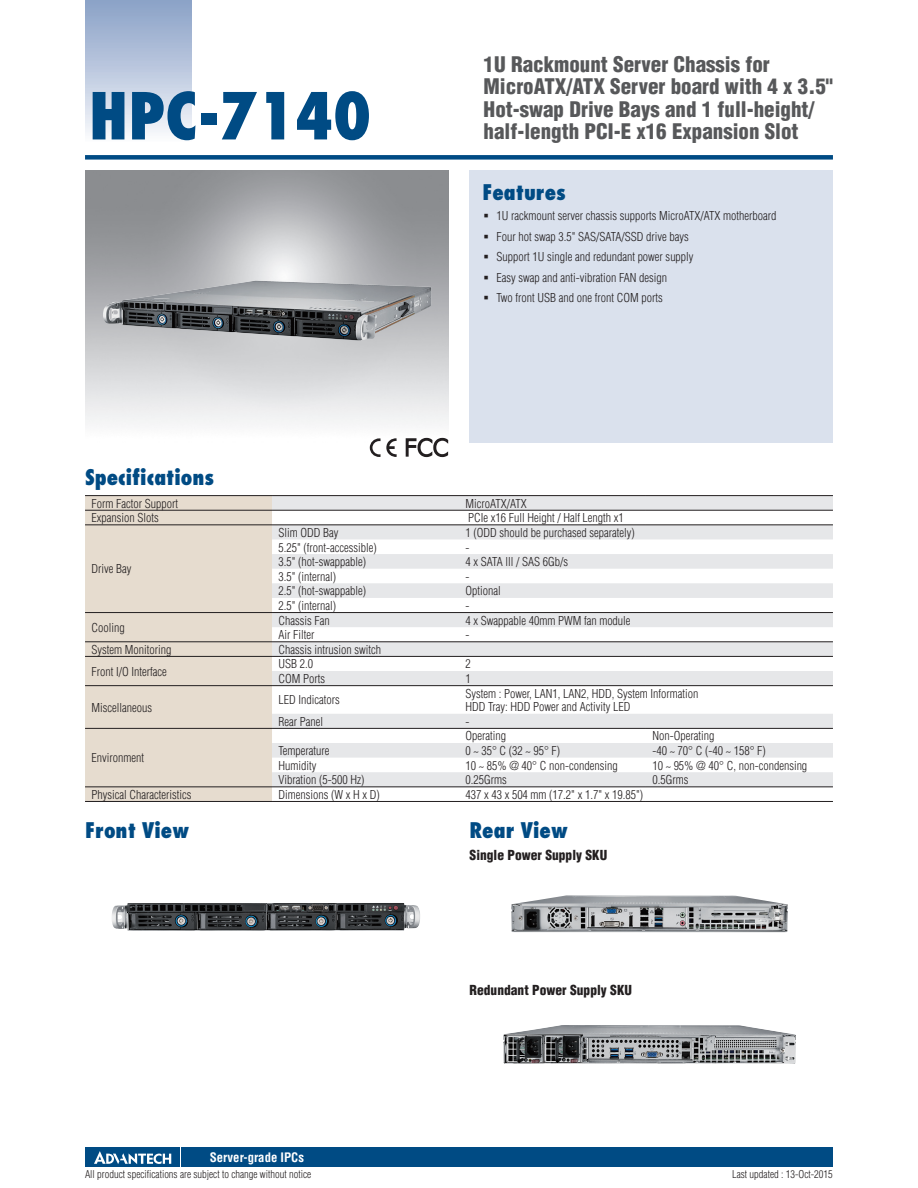
<style>
.page{position:relative;width:918px;height:1188px;background:#fff}
.page>*{position:absolute;margin:0;border:0;box-sizing:border-box;transform-origin:0 0}
.DS_Model_Name_1P{font:800 condensed 63px "Futura";color:#004b84}
.DS_Headline-1P{font:900 condensed 21px/22.5px "Helvetica";color:#57585a}
.DS_Paragraph_Header{font:800 condensed 21px "Futura";color:#004b84}
.DS_Paragraph_Subhead{font:900 condensed 13.5px "Helvetica";color:#231f20}
.t1{font:700 condensed 12.75px "Helvetica";color:#fff}
.DS_Tab-data{font:300 condensed 12px "Helvetica";color:#231f20}
.t2{font:300 condensed 10.5px "Helvetica";color:#231f20}
</style>
<div class="page">
<div style="left:85px;top:155px;width:748px;height:5px;background:#004b84"></div>
<div style="left:85px;top:0;width:106px;height:143px;background:linear-gradient(to bottom,#879fc5,#fafafd)"></div>
<div style="left:182px;top:1147px;width:651px;height:20px;background:#004b84"></div>
<div style="left:85px;top:1147px;width:95px;height:20px;background:#004b84"></div>
<svg style="left:94px;top:1151px;width:77px;height:13px"></svg>
<div style="left:470px;top:170px;width:363px;height:272px;background:#dae1ed"></div>
<div style="left:85px;top:496px;width:187px;height:305px;background:#e6dccf"></div>
<svg style="left:272px;top:496px;width:561px;height:290px;fill:#edeeef"></svg>
<hr style="left:85px;top:495px;width:187px;height:1px;background:#231f20">
<hr style="left:272px;top:495px;width:187px;height:1px;background:#231f20">
<hr style="left:459px;top:495px;width:187px;height:1px;background:#231f20">
<hr style="left:646px;top:495px;width:187px;height:1px;background:#231f20">
<hr style="left:85px;top:510px;width:187px;height:1px;background:#231f20">
<hr style="left:272px;top:510px;width:187px;height:1px;background:#231f20">
<hr style="left:459px;top:510px;width:187px;height:1px;background:#231f20">
<hr style="left:646px;top:510px;width:187px;height:1px;background:#231f20">
<hr style="left:85px;top:524px;width:187px;height:1px;background:#231f20">
<hr style="left:85px;top:612px;width:187px;height:1px;background:#231f20">
<hr style="left:272px;top:524px;width:187px;height:1px;background:#231f20">
<hr style="left:459px;top:524px;width:187px;height:1px;background:#231f20">
<hr style="left:646px;top:524px;width:187px;height:1px;background:#231f20">
<hr style="left:272px;top:612px;width:187px;height:1px;background:#231f20">
<hr style="left:459px;top:612px;width:187px;height:1px;background:#231f20">
<hr style="left:646px;top:612px;width:187px;height:1px;background:#231f20">
<hr style="left:85px;top:641px;width:187px;height:1px;background:#231f20">
<hr style="left:272px;top:641px;width:187px;height:1px;background:#231f20">
<hr style="left:459px;top:641px;width:187px;height:1px;background:#231f20">
<hr style="left:646px;top:641px;width:187px;height:1px;background:#231f20">
<hr style="left:85px;top:656px;width:187px;height:1px;background:#231f20">
<hr style="left:272px;top:656px;width:187px;height:1px;background:#231f20">
<hr style="left:459px;top:656px;width:187px;height:1px;background:#231f20">
<hr style="left:646px;top:656px;width:187px;height:1px;background:#231f20">
<hr style="left:85px;top:685px;width:187px;height:1px;background:#231f20">
<hr style="left:85px;top:728px;width:187px;height:1px;background:#231f20">
<hr style="left:272px;top:685px;width:187px;height:1px;background:#231f20">
<hr style="left:459px;top:685px;width:187px;height:1px;background:#231f20">
<hr style="left:646px;top:685px;width:187px;height:1px;background:#231f20">
<hr style="left:272px;top:728px;width:187px;height:1px;background:#231f20">
<hr style="left:459px;top:728px;width:187px;height:1px;background:#231f20">
<hr style="left:646px;top:728px;width:187px;height:1px;background:#231f20">
<hr style="left:85px;top:786px;width:187px;height:1px;background:#231f20">
<hr style="left:272px;top:786px;width:187px;height:1px;background:#231f20">
<hr style="left:459px;top:786px;width:187px;height:1px;background:#231f20">
<hr style="left:646px;top:786px;width:187px;height:1px;background:#231f20">
<hr style="left:85px;top:801px;width:187px;height:1px;background:#231f20">
<hr style="left:272px;top:801px;width:187px;height:1px;background:#231f20">
<hr style="left:459px;top:801px;width:187px;height:1px;background:#231f20">
<hr style="left:646px;top:801px;width:187px;height:1px;background:#231f20">
<svg style="left:370px;top:438px;width:27px;height:19px"></svg>
<svg style="left:405px;top:437px;width:43px;height:20px"></svg>
<img style="left:103px;top:281px;width:328px;height:60px">
<img style="left:112px;top:903px;width:308px;height:28px">
<img style="left:511px;top:895px;width:277px;height:37px">
<img style="left:503px;top:1025px;width:293px;height:39px">
<p class="DS_Model_Name_1P" style="left:89px;top:76px;width:284px">HPC-7140</p>
<p class="DS_Headline-1P" style="left:484px;top:53px;width:351px">1U Rackmount Server Chassis for MicroATX/ATX Server board with 4 x 3.5" Hot-swap Drive Bays and 1 full-height/ half-length PCI-E x16 Expansion Slot</p>
<h2 class="DS_Paragraph_Header" style="left:482px;top:178px;width:85px">Features</h2>
<p class="DS_Tab-data" style="left:496px;top:209px;width:282px">1U rackmount server chassis supports MicroATX/ATX motherboard</p>
<p class="DS_Tab-data" style="left:496px;top:229px;width:194px">Four hot swap 3.5" SAS/SATA/SSD drive bays</p>
<p class="DS_Tab-data" style="left:496px;top:250px;width:199px">Support 1U single and redundant power supply</p>
<p class="DS_Tab-data" style="left:496px;top:271px;width:172px">Easy swap and anti-vibration FAN design</p>
<p class="DS_Tab-data" style="left:496px;top:291px;width:168px">Two front USB and one front COM ports</p>
<p class="DS_Paragraph_Header" style="left:85px;top:463px;width:131px">Specifications</p>
<p class="DS_Tab-data" style="left:91px;top:496px;width:88px">Form Factor Support</p>
<p class="DS_Tab-data" style="left:465px;top:496px;width:63px">MicroATX/ATX</p>
<p class="DS_Tab-data" style="left:91px;top:511px;width:69px">Expansion Slots</p>
<p class="DS_Tab-data" style="left:468px;top:511px;width:157px">PCIe x16 Full Height / Half Length x1</p>
<p class="DS_Tab-data" style="left:91px;top:562px;width:42px">Drive Bay</p>
<p class="DS_Tab-data" style="left:278px;top:526px;width:62px">Slim ODD Bay</p>
<p class="DS_Tab-data" style="left:465px;top:526px;width:171px">1 (ODD should be purchased separately)</p>
<p class="DS_Tab-data" style="left:278px;top:540px;width:100px">5.25" (front-accessible)</p>
<p class="DS_Tab-data" style="left:465px;top:540px;width:5px">-</p>
<p class="DS_Tab-data" style="left:278px;top:555px;width:89px">3.5" (hot-swappable)</p>
<p class="DS_Tab-data" style="left:465px;top:555px;width:104px">4 x SATA lll / SAS 6Gb/s</p>
<p class="DS_Tab-data" style="left:278px;top:569px;width:59px">3.5" (internal)</p>
<p class="DS_Tab-data" style="left:465px;top:569px;width:5px">-</p>
<p class="DS_Tab-data" style="left:278px;top:584px;width:89px">2.5" (hot-swappable)</p>
<p class="DS_Tab-data" style="left:465px;top:584px;width:37px">Optional</p>
<p class="DS_Tab-data" style="left:278px;top:599px;width:59px">2.5" (internal)</p>
<p class="DS_Tab-data" style="left:465px;top:599px;width:5px">-</p>
<p class="DS_Tab-data" style="left:91px;top:621px;width:35px">Cooling</p>
<p class="DS_Tab-data" style="left:278px;top:613px;width:53px">Chassis Fan</p>
<p class="DS_Tab-data" style="left:465px;top:613px;width:167px">4 x Swappable 40mm PWM fan module</p>
<p class="DS_Tab-data" style="left:278px;top:628px;width:37px">Air Filter</p>
<p class="DS_Tab-data" style="left:465px;top:628px;width:5px">-</p>
<p class="DS_Tab-data" style="left:91px;top:643px;width:81px">System Monitoring</p>
<p class="DS_Tab-data" style="left:278px;top:643px;width:104px">Chassis intrusion switch</p>
<p class="DS_Tab-data" style="left:91px;top:664px;width:77px">Front I/O Interface</p>
<p class="DS_Tab-data" style="left:278px;top:657px;width:36px">USB 2.0</p>
<p class="DS_Tab-data" style="left:465px;top:657px;width:7px">2</p>
<p class="DS_Tab-data" style="left:278px;top:672px;width:48px">COM Ports</p>
<p class="DS_Tab-data" style="left:465px;top:672px;width:7px">1</p>
<p class="DS_Tab-data" style="left:91px;top:700px;width:62px">Miscellaneous</p>
<p class="DS_Tab-data" style="left:91px;top:751px;width:54px">Environment</p>
<p class="DS_Tab-data" style="left:278px;top:693px;width:63px">LED Indicators</p>
<p class="DS_Tab-data" style="left:465px;top:686px;width:235px">System : Power, LAN1, LAN2, HDD, System Information</p>
<p class="DS_Tab-data" style="left:465px;top:700px;width:167px">HDD Tray: HDD Power and Activity LED</p>
<p class="DS_Tab-data" style="left:278px;top:715px;width:46px">Rear Panel</p>
<p class="DS_Tab-data" style="left:465px;top:715px;width:5px">-</p>
<p class="DS_Tab-data" style="left:465px;top:729px;width:42px">Operating</p>
<p class="DS_Tab-data" style="left:652px;top:729px;width:63px">Non-Operating</p>
<p class="DS_Tab-data" style="left:278px;top:744px;width:53px">Temperature</p>
<p class="DS_Tab-data" style="left:465px;top:744px;width:96px">0 ~ 35° C (32 ~ 95° F)</p>
<p class="DS_Tab-data" style="left:652px;top:744px;width:115px">-40 ~ 70° C (-40 ~ 158° F)</p>
<p class="DS_Tab-data" style="left:278px;top:758px;width:39px">Humidity</p>
<p class="DS_Tab-data" style="left:465px;top:758px;width:154px">10 ~ 85% @ 40° C non-condensing</p>
<p class="DS_Tab-data" style="left:652px;top:758px;width:156px">10 ~ 95% @ 40° C, non-condensing</p>
<p class="DS_Tab-data" style="left:278px;top:773px;width:87px">Vibration (5-500 Hz)</p>
<p class="DS_Tab-data" style="left:465px;top:773px;width:43px">0.25Grms</p>
<p class="DS_Tab-data" style="left:652px;top:773px;width:37px">0.5Grms</p>
<p class="DS_Tab-data" style="left:91px;top:788px;width:101px">Physical Characteristics</p>
<p class="DS_Tab-data" style="left:278px;top:788px;width:103px">Dimensions (W x H x D)</p>
<p class="DS_Tab-data" style="left:465px;top:788px;width:179px">437 x 43 x 504 mm (17.2" x 1.7" x 19.85")</p>
<p class="DS_Paragraph_Header" style="left:85px;top:816px;width:106px">Front View</p>
<p class="DS_Paragraph_Header" style="left:470px;top:816px;width:100px">Rear View</p>
<p class="DS_Paragraph_Subhead" style="left:470px;top:847px;width:139px">Single Power Supply SKU</p>
<p class="t1" style="left:210px;top:1150px;width:96px">Server-grade IPCs</p>
<p class="DS_Paragraph_Subhead" style="left:470px;top:982px;width:164px">Redundant Power Supply SKU</p>
<p class="t2" style="left:85px;top:1168px;width:228px">All product specifications are subject to change without notice</p>
<p class="t2" style="left:732px;top:1168px;width:102px">Last updated : 13-Oct-2015</p>
</div>
